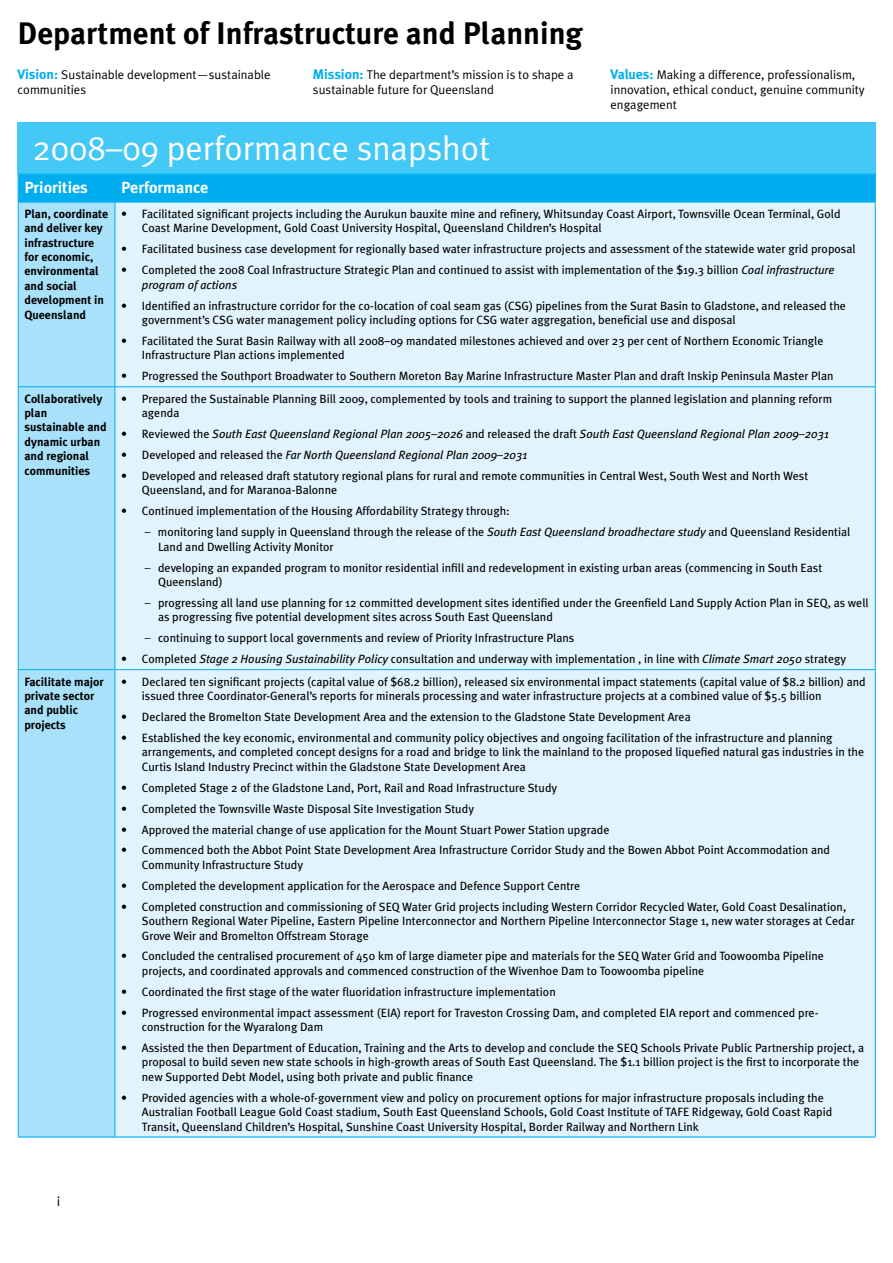
<style>
.page{position:relative;width:893px;height:1263px;background:#fff}
.page>*{position:absolute;margin:0;border:0;box-sizing:border-box;transform-origin:0 0}
.t1{font:34.2px "Meta Plus Normal";color:#fff}
.t2{font:700 31.05px "Meta Plus";color:#000}
.t3{font:700 16.05px "Meta Plus";color:#fff}
.t4{font:13.5px "Meta Normal LF";color:#000}
.t5{font:12.6px/15.1px "Meta Plus Normal";color:#000}
.t6{font:12px/14.4px "Meta Plus";color:#000}
.t7{font:700 12px/14.4px "Meta Plus";color:#000}
.t8{font:italic 12px "Meta Plus";color:#000}
.s1{font-family:"Meta Bold LF";font-size:13.8px;color:#00aeef}
.s2{font-style:italic}
.s3{font-style:normal}
.s4{font-family:"Meta Normal"}
</style>
<div class="page">
<div style="left:18px;top:122px;width:858px;height:52px;background:#44c8f5"></div>
<div style="left:19px;top:203px;width:96px;height:933px;background:#aae1fa"></div>
<div style="left:116px;top:203px;width:759px;height:933px;background:#e1f4fd"></div>
<div style="left:18px;top:175px;width:858px;height:26px;background:#00aeef"></div>
<hr style="left:18px;top:174px;width:97px;height:1px;background:#00aeef">
<hr style="left:18px;top:1136px;width:97px;height:1px;background:#00aeef">
<hr style="left:115px;top:174px;width:761px;height:1px;background:#00aeef">
<hr style="left:114px;top:175px;width:2px;height:26px;background:#00aeef">
<hr style="left:115px;top:1136px;width:761px;height:1px;background:#00aeef">
<hr style="left:18px;top:201px;width:97px;height:2px;background:#00aeef">
<hr style="left:115px;top:201px;width:761px;height:2px;background:#00aeef">
<hr style="left:18px;top:203px;width:1px;height:183px;background:#00aeef">
<hr style="left:115px;top:203px;width:1px;height:183px;background:#00aeef">
<hr style="left:875px;top:203px;width:1px;height:183px;background:#00aeef">
<hr style="left:18px;top:386px;width:97px;height:1px;background:#00aeef">
<hr style="left:18px;top:387px;width:1px;height:282px;background:#00aeef">
<hr style="left:115px;top:386px;width:761px;height:1px;background:#00aeef">
<hr style="left:115px;top:387px;width:1px;height:282px;background:#00aeef">
<hr style="left:875px;top:387px;width:1px;height:282px;background:#00aeef">
<hr style="left:18px;top:669px;width:97px;height:1px;background:#00aeef">
<hr style="left:18px;top:670px;width:1px;height:466px;background:#00aeef">
<hr style="left:115px;top:669px;width:761px;height:1px;background:#00aeef">
<hr style="left:115px;top:670px;width:1px;height:466px;background:#00aeef">
<hr style="left:875px;top:670px;width:1px;height:466px;background:#00aeef">
<h2 class="t2" style="left:18px;top:15px;width:567px">Department of Infrastructure and Planning</h2>
<p class="t5" style="left:18px;top:67px;width:254px"><span class="s1">Vision:</span> Sustainable development—sustainable communities</p>
<p class="t5" style="left:313px;top:67px;width:262px"><span class="s1">Mission:</span> The department’s mission is to shape a sustainable future for Queensland</p>
<p class="t5" style="left:611px;top:67px;width:256px"><span class="s1">Values:</span> Making a difference, professionalism, innovation, ethical conduct, genuine community engagement</p>
<h1 class="t1" style="left:33px;top:128px;width:459px">2008–09 performance snapshot</h1>
<h3 class="t3" style="left:24px;top:178px;width:65px">Priorities</h3>
<h3 class="t3" style="left:121px;top:178px;width:89px">Performance</h3>
<p class="t7" style="left:24px;top:206px;width:85px">Plan, coordinate and deliver key infrastructure for economic, environmental and social development in<br>Queensland</p>
<p class="t6" style="left:142px;top:207px;width:700px;text-indent:-21px">• Facilitated significant projects including the Aurukun bauxite mine and refinery, Whitsunday Coast Airport, Townsville Ocean Terminal, Gold<br>Coast Marine Development, Gold Coast University Hospital, Queensland Children’s Hospital</p>
<p class="t6" style="left:121px;top:242px;width:736px">• Facilitated business case development for regionally based water infrastructure projects and assessment of the statewide water grid proposal</p>
<p class="t6" style="left:142px;top:263px;width:694px;text-indent:-21px">• Completed the 2008 Coal Infrastructure Strategic Plan and continued to assist with implementation of the $19.3 billion <span class="s2">Coal infrastructure program of actions</span></p>
<p class="t6" style="left:142px;top:298px;width:706px;text-indent:-21px">• Identified an infrastructure corridor for the co-location of coal seam gas (CSG) pipelines from the Surat Basin to Gladstone, and released the government’s CSG water management policy including options for CSG water aggregation, beneficial use and disposal</p>
<p class="t6" style="left:142px;top:333px;width:683px;text-indent:-21px">• Facilitated the Surat Basin Railway with all 2008–09 mandated milestones achieved and over 23 per cent of Northern Economic Triangle<br>Infrastructure Plan actions implemented</p>
<p class="t6" style="left:121px;top:369px;width:714px">• Progressed the Southport Broadwater to Southern Moreton Bay Marine Infrastructure Master Plan and draft Inskip Peninsula Master Plan</p>
<p class="t7" style="left:24px;top:391px;width:84px">Collaboratively plan sustainable and dynamic urban and regional communities</p>
<p class="t6" style="left:142px;top:391px;width:692px;text-indent:-21px">• Prepared the Sustainable Planning Bill 2009, complemented by tools and training to support the planned legislation and planning reform agenda</p>
<p class="t8" style="left:121px;top:427px;width:709px"><span class="s3">• Reviewed the</span> South East Queensland Regional Plan 2005–2026 <span class="s3">and released the draft</span> South East Queensland Regional Plan 2009–2031</p>
<p class="t8" style="left:121px;top:448px;width:408px"><span class="s3">• Developed and released the</span> Far North Queensland Regional Plan 2009–2031</p>
<p class="t6" style="left:142px;top:468px;width:668px;text-indent:-21px">• Developed and released draft statutory regional plans for rural and remote communities in Central West, South West and North West<br>Queensland, and for Maranoa-Balonne</p>
<p class="t6" style="left:121px;top:504px;width:390px">• Continued implementation of the Housing Affordability Strategy through:</p>
<p class="t6" style="left:158px;top:525px;width:694px;text-indent:-14px"><span class="s4">–</span> monitoring land supply in Queensland through the release of the <span class="s2">South East Queensland broadhectare study</span> and Queensland Residential<br>Land and Dwelling Activity Monitor</p>
<p class="t6" style="left:158px;top:560px;width:666px;text-indent:-14px"><span class="s4">–</span> developing an expanded program to monitor residential infill and redevelopment in existing urban areas (commencing in South East<br>Queensland)</p>
<p class="t6" style="left:158px;top:595px;width:712px;text-indent:-14px"><span class="s4">–</span> progressing all land use planning for 12 committed development sites identified under the Greenfield Land Supply Action Plan in SEQ, as well as progressing five potential development sites across South East Queensland</p>
<p class="t6" style="left:144px;top:631px;width:432px"><span class="s4">–</span> continuing to support local governments and review of Priority Infrastructure Plans</p>
<p class="t6" style="left:121px;top:652px;width:726px">• Completed <span class="s2">Stage 2 Housing Sustainability Policy</span> consultation and underway with implementation , in line with <span class="s2">Climate Smart 2050</span> strategy</p>
<p class="t7" style="left:24px;top:674px;width:81px">Facilitate major private sector and public projects</p>
<p class="t6" style="left:142px;top:674px;width:725px;text-indent:-21px">• Declared ten significant projects (capital value of $68.2 billion), released six environmental impact statements (capital value of $8.2 billion) and issued three Coordinator-General’s reports for minerals processing and water infrastructure projects at a combined value of $5.5 billion</p>
<p class="t6" style="left:121px;top:709px;width:571px">• Declared the Bromelton State Development Area and the extension to the Gladstone State Development Area</p>
<p class="t6" style="left:142px;top:730px;width:724px;text-indent:-21px">• Established the key economic, environmental and community policy objectives and ongoing facilitation of the infrastructure and planning arrangements, and completed concept designs for a road and bridge to link the mainland to the proposed liquefied natural gas industries in the<br>Curtis Island Industry Precinct within the Gladstone State Development Area</p>
<p class="t6" style="left:121px;top:780px;width:438px">• Completed Stage 2 of the Gladstone Land, Port, Rail and Road Infrastructure Study</p>
<p class="t6" style="left:121px;top:801px;width:354px">• Completed the Townsville Waste Disposal Site Investigation Study</p>
<p class="t6" style="left:121px;top:822px;width:490px">• Approved the material change of use application for the Mount Stuart Power Station upgrade</p>
<p class="t6" style="left:142px;top:843px;width:690px;text-indent:-21px">• Commenced both the Abbot Point State Development Area Infrastructure Corridor Study and the Bowen Abbot Point Accommodation and<br>Community Infrastructure Study</p>
<p class="t6" style="left:121px;top:878px;width:461px">• Completed the development application for the Aerospace and Defence Support Centre</p>
<p class="t6" style="left:142px;top:899px;width:715px;text-indent:-21px">• Completed construction and commissioning of SEQ Water Grid projects including Western Corridor Recycled Water, Gold Coast Desalination,<br>Southern Regional Water Pipeline, Eastern Pipeline Interconnector and Northern Pipeline Interconnector Stage 1, new water storages at Cedar<br>Grove Weir and Bromelton Offstream Storage</p>
<p class="t6" style="left:142px;top:949px;width:684px;text-indent:-21px">• Concluded the centralised procurement of 450 km of large diameter pipe and materials for the SEQ Water Grid and Toowoomba Pipeline projects, and coordinated approvals and commenced construction of the Wivenhoe Dam to Toowoomba pipeline</p>
<p class="t6" style="left:121px;top:984px;width:436px">• Coordinated the first stage of the water fluoridation infrastructure implementation</p>
<p class="t6" style="left:142px;top:1005px;width:678px;text-indent:-21px">• Progressed environmental impact assessment (EIA) report for Traveston Crossing Dam, and completed EIA report and commenced pre&shy;construction for the Wyaralong Dam</p>
<p class="t6" style="left:142px;top:1040px;width:724px;text-indent:-21px">• Assisted the then Department of Education, Training and the Arts to develop and conclude the SEQ Schools Private Public Partnership project, a proposal to build seven new state schools in high-growth areas of South East Queensland. The $1.1 billion project is the first to incorporate the new Supported Debt Model, using both private and public finance</p>
<p class="t6" style="left:142px;top:1090px;width:692px;text-indent:-21px">• Provided agencies with a whole-of-government view and policy on procurement options for major infrastructure proposals including the<br>Australian Football League Gold Coast stadium, South East Queensland Schools, Gold Coast Institute of TAFE Ridgeway, Gold Coast Rapid<br>Transit, Queensland Children’s Hospital, Sunshine Coast University Hospital, Border Railway and Northern Link</p>
<p class="t4" style="left:57px;top:1193px;width:5px">i</p>
</div>
